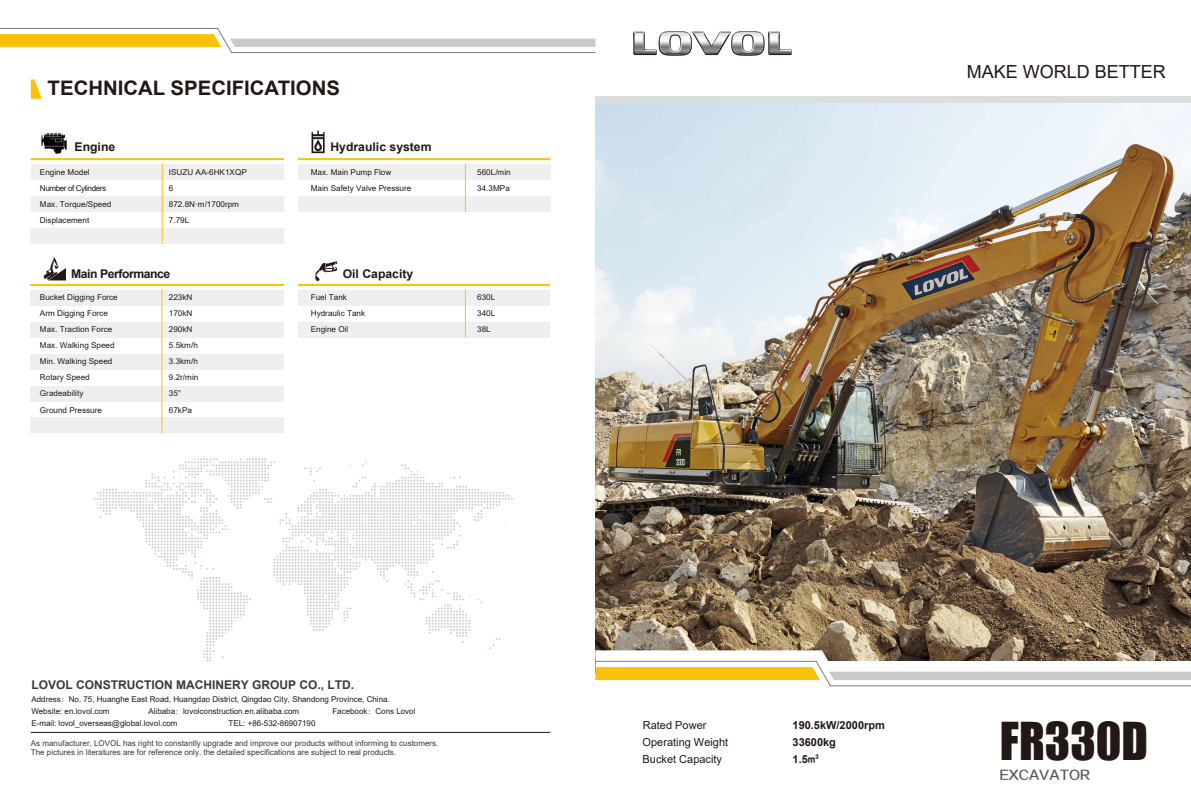
<style>
.page{position:relative;width:1191px;height:808px;background:#fff}
.page>*{position:absolute;margin:0;border:0;box-sizing:border-box;transform-origin:0 0}
.t1{font:48px "Impact";color:#221815}
.t2{font:700 20px "Arial";color:#221815}
.t3{font:18px "Arial";color:#221815}
.t4{font:700 12px "Arial";color:#3e3a39}
.t5{font:700 12px "Arial";color:#221815}
.t6{font:700 12px "Arial";letter-spacing:-.035em;color:#221815}
.t7{font:12px "FZZZHONGJW GB1 0";color:#595757}
.t8{font:11px "Arial";color:#221815}
.t9{font:700 11px "Arial";color:#221815}
.t10{font:8px/16px "Arial";color:#221815}
.t11{font:8px/9.6px "Arial";color:#3e3a39}
.s1{font-family:"Adobe Song Std";font-weight:300}
.s2{font-family:"H Yb 2 gj";font-weight:400}
</style>
<div class="page">
<img style="left:595px;top:102px;width:596px;height:548px">
<svg style="left:595px;top:650px;width:596px;height:37px"></svg>
<svg style="left:595px;top:661px;width:596px;height:25px"></svg>
<svg style="left:0;top:28px;width:595px;height:25px"></svg>
<div style="left:595px;top:96px;width:596px;height:6px;background:#dcdddd"></div>
<hr style="left:31px;top:732px;width:519px;height:1px;background:#221815">
<div style="left:31px;top:164px;width:519px;height:16px;background:#efefef"></div>
<div style="left:30px;top:290px;width:520px;height:16px;background:#efefef"></div>
<div style="left:31px;top:196px;width:519px;height:16px;background:#efefef"></div>
<div style="left:30px;top:322px;width:520px;height:16px;background:#efefef"></div>
<div style="left:31px;top:228px;width:260px;height:16px;background:#efefef"></div>
<hr style="left:31px;top:158px;width:519px;height:2px;background:#fac109">
<hr style="left:30px;top:284px;width:520px;height:2px;background:#fac109">
<hr style="left:162px;top:164px;width:1px;height:80px;background:#fac109">
<hr style="left:465px;top:164px;width:1px;height:48px;background:#fac109">
<hr style="left:465px;top:290px;width:1px;height:48px;background:#fac109">
<svg style="left:311px;top:131px;width:14px;height:22px"></svg>
<img style="left:41px;top:133px;width:26px;height:20px">
<svg style="left:43px;top:257px;width:23px;height:23px"></svg>
<div style="left:30px;top:353px;width:254px;height:16px;background:#efefef"></div>
<div style="left:30px;top:385px;width:254px;height:16px;background:#efefef"></div>
<div style="left:30px;top:417px;width:254px;height:16px;background:#efefef"></div>
<hr style="left:162px;top:290px;width:1px;height:143px;background:#fac109">
<svg style="left:315px;top:261px;width:22px;height:20px"></svg>
<div style="left:284px;top:142px;width:14px;height:291px;background:#fff"></div>
<svg style="left:93px;top:458px;width:420px;height:203px"></svg>
<svg style="left:31px;top:79px;width:11px;height:20px"></svg>
<svg style="left:633px;top:31px;width:158px;height:25px"></svg>
<h2 class="t2" style="left:48px;top:74px;width:294px">TECHNICAL SPECIFICATIONS</h2>
<h3 class="t5" style="left:75px;top:139px;width:42px">Engine</h3>
<h3 class="t5" style="left:330px;top:139px;width:103px">Hydraulic system</h3>
<p class="t10" style="left:40px;top:164px;width:73px">Engine Model<br>Number of Cylinders<br>Max. Torque/Speed<br>Displacement</p>
<p class="t10" style="left:311px;top:164px;width:102px">Max. Main Pump Flow<br>Main Safety Valve Pressure</p>
<p class="t10" style="left:169px;top:164px;width:79px">ISUZU AA-6HK1XQP<br>6<br>872.8N·m/1700rpm<br>7.79L</p>
<h3 class="t6" style="left:71px;top:265px;width:101px">Main Performance</h3>
<p class="t10" style="left:40px;top:289px;width:79px">Bucket Digging Force<br>Arm Digging Force<br>Max. Traction Force</p>
<p class="t10" style="left:40px;top:337px;width:76px">Max. Walking Speed</p>
<p class="t10" style="left:169px;top:289px;width:25px;text-align:justify">223kN 170kN 290kN</p>
<p class="t10" style="left:169px;top:337px;width:30px">5.5km/h</p>
<p class="t10" style="left:40px;top:353px;width:74px">Min. Walking Speed<br>Rotary Speed<br>Gradeability<br>Ground Pressure</p>
<p class="t10" style="left:169px;top:353px;width:31px">3.3km/h<br>9.2r/min<br>35°<br>67kPa</p>
<h3 class="t5" style="left:343px;top:265px;width:72px">Oil Capacity</h3>
<p class="t10" style="left:311px;top:289px;width:56px">Fuel Tank<br>Hydraulic Tank</p>
<p class="t10" style="left:311px;top:321px;width:39px">Engine Oil</p>
<p class="t10" style="left:477px;top:164px;width:35px">560L/min<br>34.3MPa</p>
<p class="t10" style="left:477px;top:289px;width:20px">630L<br>340L</p>
<p class="t10" style="left:477px;top:321px;width:15px">38L</p>
<h3 class="t4" style="left:31px;top:677px;width:324px">LOVOL CONSTRUCTION MACHINERY GROUP CO., LTD.</h3>
<p class="t10" style="left:31px;top:693px;width:360px;line-height:11.8px">Address<span class="s1">：</span>No. 75, Huanghe East Road, Huangdao District, Qingdao City, Shandong Province, China.<br>Website: en.lovol.com</p>
<p class="t10" style="left:148px;top:703px;width:152px">Alibaba<span class="s1">：</span>lovolconstruction.en.alibaba.com</p>
<p class="t10" style="left:332px;top:703px;width:85px">Facebook<span class="s1">：</span>Cons Lovol</p>
<p class="t10" style="left:31px;top:715px;width:147px">E-mail: lovol_overseas@global.lovol.com</p>
<p class="t10" style="left:228px;top:715px;width:88px">TEL: +86-532-86907190</p>
<p class="t11" style="left:31px;top:738px;width:409px">As manufacturer, LOVOL has right to constantly upgrade and improve our products without informing to customers.<br>The pictures in literatures are for reference only, the detailed specifications are subject to real products.</p>
<h3 class="t3" style="left:966px;top:59px;width:201px">MAKE WORLD BETTER</h3>
<h3 class="t8" style="left:643px;top:717px;width:65px">Rated Power</h3>
<h3 class="t9" style="left:792px;top:718px;width:94px">190.5kW/2000rpm</h3>
<h3 class="t8" style="left:642px;top:735px;width:87px">Operating Weight</h3>
<h3 class="t9" style="left:792px;top:734px;width:45px">33600kg</h3>
<h3 class="t8" style="left:642px;top:752px;width:81px">Bucket Capacity</h3>
<h3 class="t9" style="left:792px;top:751px;width:28px">1.5<span class="s2">m</span><sup>3</sup></h3>
<h1 class="t1" style="left:1000px;top:703px;width:150px">FR330D</h1>
<h3 class="t7" style="left:1000px;top:768px;width:92px">EXCAVATOR</h3>
</div>
